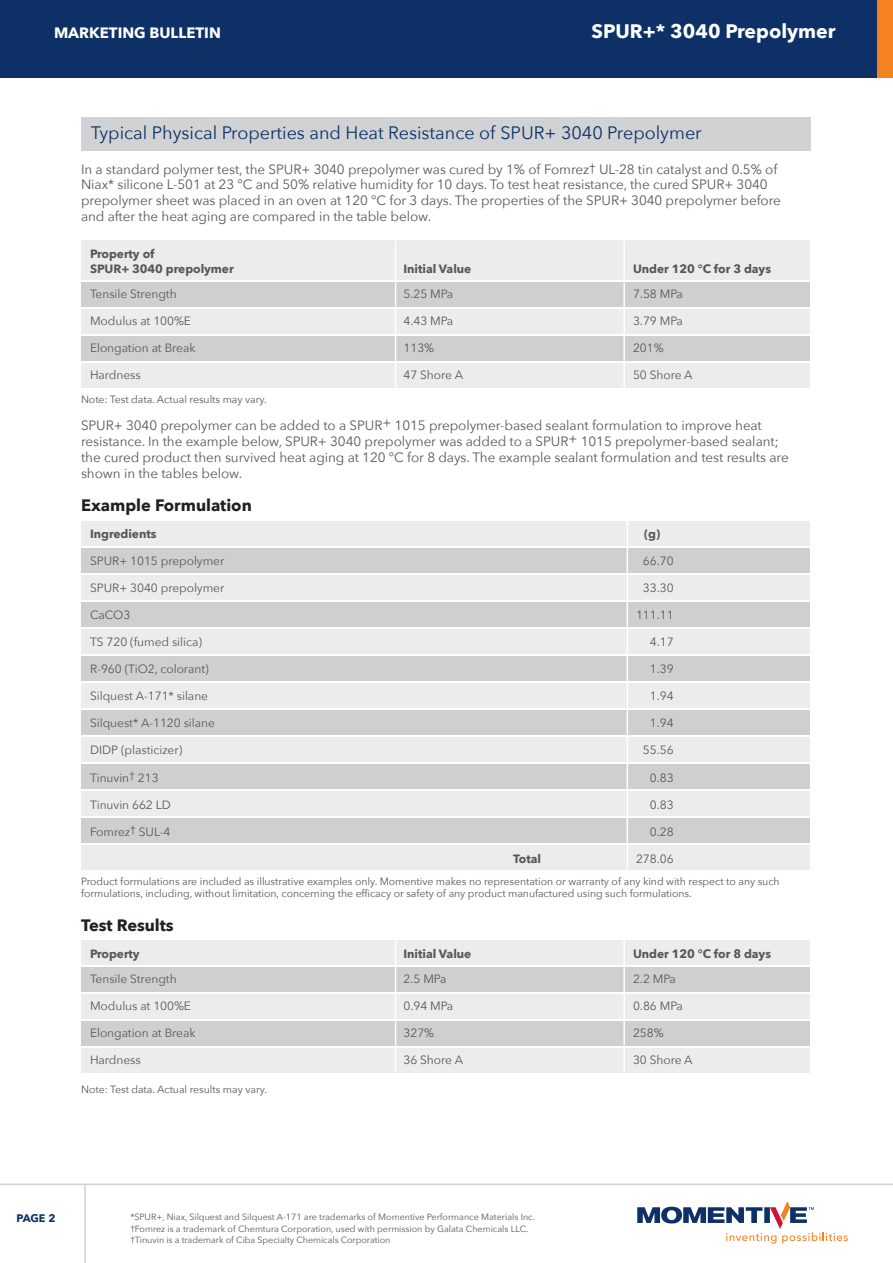
<style>
.page{position:relative;width:893px;height:1263px;background:#fff}
.page>*{position:absolute;margin:0;border:0;box-sizing:border-box;transform-origin:0 0}
.t1{font:700 19.5px "Avenir Next";color:#fff}
.t2{font:18px "Avenir Next";color:#0d3166}
.t3{font:700 16.5px "Avenir Next";color:#231f20}
.t4{font:700 15px "Avenir Next";color:#fff}
.t5{font:13.5px/15.8px "Avenir Next";letter-spacing:-.005em;color:#55585b}
.t6{font:12px "Avenir Next";letter-spacing:-.005em;color:#55585b}
.t7{font:700 12px/15px "Avenir Next";letter-spacing:-.005em;color:#55585b}
.t8{font:700 10.95px "Avenir Next";color:#0d3166}
.t9{font:10.5px/12px "Avenir Next";letter-spacing:-.005em;color:#55585b}
.t10{font:9px/11.4px "Avenir Next";color:#55585b}
.s1{font-size:12px}
.s2{font-size:8.25px}
</style>
<div class="page">
<div style="left:0;top:0;width:893px;height:77px;background:#0d3166"></div>
<div style="left:877px;top:0;width:16px;height:77px;background:#f58220"></div>
<hr style="left:84px;top:1184px;width:2px;height:79px;background:#d1d2d4">
<hr style="left:0;top:1183px;width:893px;height:2px;background:#d1d2d4">
<svg style="left:637px;top:1201px;width:211px;height:42px"></svg>
<div style="left:81px;top:117px;width:729px;height:33px;background:#d1d2d4"></div>
<div style="left:81px;top:241px;width:729px;height:39px;background:#ecedea"></div>
<div style="left:81px;top:283px;width:729px;height:24px;background:#d1cfcd"></div>
<div style="left:81px;top:310px;width:729px;height:24px;background:#ecedea"></div>
<div style="left:81px;top:337px;width:729px;height:24px;background:#d1cfcd"></div>
<div style="left:81px;top:364px;width:729px;height:24px;background:#ecedea"></div>
<hr style="left:395px;top:241px;width:1px;height:147px;background:#fff">
<hr style="left:623px;top:241px;width:2px;height:147px;background:#fff">
<div style="left:81px;top:521px;width:729px;height:24px;background:#ecedea"></div>
<div style="left:81px;top:548px;width:729px;height:24px;background:#d1cfcd"></div>
<div style="left:81px;top:575px;width:729px;height:24px;background:#ecedea"></div>
<div style="left:81px;top:602px;width:729px;height:24px;background:#d1cfcd"></div>
<div style="left:81px;top:629px;width:729px;height:24px;background:#ecedea"></div>
<div style="left:81px;top:656px;width:729px;height:24px;background:#d1cfcd"></div>
<div style="left:81px;top:683px;width:729px;height:24px;background:#ecedea"></div>
<div style="left:81px;top:710px;width:729px;height:24px;background:#d1cfcd"></div>
<div style="left:81px;top:737px;width:729px;height:24px;background:#ecedea"></div>
<div style="left:81px;top:764px;width:729px;height:24px;background:#d1cfcd"></div>
<div style="left:81px;top:791px;width:729px;height:24px;background:#ecedea"></div>
<div style="left:81px;top:818px;width:729px;height:24px;background:#d1cfcd"></div>
<div style="left:81px;top:845px;width:729px;height:24px;background:#ecedea"></div>
<hr style="left:627px;top:521px;width:1px;height:348px;background:#fff">
<div style="left:81px;top:940px;width:729px;height:24px;background:#ecedea"></div>
<div style="left:81px;top:967px;width:729px;height:24px;background:#d1cfcd"></div>
<div style="left:81px;top:994px;width:729px;height:24px;background:#ecedea"></div>
<div style="left:81px;top:1021px;width:729px;height:24px;background:#d1cfcd"></div>
<div style="left:81px;top:1048px;width:729px;height:24px;background:#ecedea"></div>
<hr style="left:395px;top:940px;width:1px;height:132px;background:#fff">
<hr style="left:623px;top:940px;width:2px;height:132px;background:#fff">
<p class="t4" style="left:54px;top:20px;width:168px">MARKETING BULLETIN</p>
<h1 class="t1" style="left:592px;top:14px;width:245px">SPUR+* 3040 Prepolymer</h1>
<h2 class="t2" style="left:91px;top:117px;width:612px">Typical Physical Properties and Heat Resistance of SPUR+ 3040 Prepolymer</h2>
<p class="t5" style="left:81px;top:161px;width:701px">In a standard polymer test, the SPUR+ 3040 prepolymer was cured by 1% of Fomrez<span class="s1">†</span> UL-28 tin catalyst and 0.5% of Niax* silicone L-501 at 23 °C and 50% relative humidity for 10 days. To test heat resistance, the cured SPUR+ 3040 prepolymer sheet was placed in an oven at 120 °C for 3 days. The properties of the SPUR+ 3040 prepolymer before and after the heat aging are compared in the table below.</p>
<p class="t7" style="left:90px;top:246px;width:145px">Property of<br>SPUR+ 3040 prepolymer</p>
<p class="t7" style="left:404px;top:261px;width:69px">Initial Value</p>
<p class="t7" style="left:633px;top:261px;width:139px">Under 120 °C for 3 days</p>
<p class="t6" style="left:90px;top:284px;width:88px">Tensile Strength</p>
<p class="t6" style="left:404px;top:284px;width:51px">5.25 MPa</p>
<p class="t6" style="left:633px;top:284px;width:51px">7.58 MPa</p>
<p class="t6" style="left:90px;top:311px;width:103px">Modulus at 100%E</p>
<p class="t6" style="left:404px;top:311px;width:51px">4.43 MPa</p>
<p class="t6" style="left:633px;top:311px;width:51px">3.79 MPa</p>
<p class="t6" style="left:90px;top:338px;width:107px">Elongation at Break</p>
<p class="t6" style="left:404px;top:338px;width:32px">113%</p>
<p class="t6" style="left:633px;top:338px;width:32px">201%</p>
<p class="t6" style="left:90px;top:365px;width:52px">Hardness</p>
<p class="t6" style="left:404px;top:365px;width:61px">47 Shore A</p>
<p class="t6" style="left:633px;top:365px;width:61px">50 Shore A</p>
<p class="t9" style="left:81px;top:393px;width:187px">Note: Test data. Actual results may vary.</p>
<p class="t5" style="left:81px;top:417px;width:709px">SPUR+ 3040 prepolymer can be added to a SPUR+ 1015 prepolymer-based sealant formulation to improve heat resistance. In the example below, SPUR+ 3040 prepolymer was added to a SPUR+ 1015 prepolymer-based sealant; the cured product then survived heat aging at 120 °C for 8 days. The example sealant formulation and test results are shown in the tables below.</p>
<p class="t3" style="left:81px;top:491px;width:172px">Example Formulation</p>
<p class="t7" style="left:90px;top:527px;width:68px">Ingredients</p>
<p class="t7" style="left:644px;top:527px;width:17px">(g)</p>
<p class="t6" style="left:90px;top:551px;width:136px">SPUR+ 1015 prepolymer</p>
<p class="t6" style="left:643px;top:551px;width:32px">66.70</p>
<p class="t6" style="left:90px;top:578px;width:136px">SPUR+ 3040 prepolymer</p>
<p class="t6" style="left:643px;top:578px;width:32px">33.30</p>
<p class="t6" style="left:90px;top:605px;width:42px">CaCO3</p>
<p class="t6" style="left:636px;top:605px;width:39px">111.11</p>
<p class="t6" style="left:90px;top:632px;width:113px">TS 720 (fumed silica)</p>
<p class="t6" style="left:650px;top:632px;width:25px">4.17</p>
<p class="t6" style="left:90px;top:659px;width:120px">R-960 (TiO2, colorant)</p>
<p class="t6" style="left:650px;top:659px;width:25px">1.39</p>
<p class="t6" style="left:90px;top:686px;width:119px">Silquest A-171* silane</p>
<p class="t6" style="left:650px;top:686px;width:25px">1.94</p>
<p class="t6" style="left:90px;top:713px;width:126px">Silquest* A-1120 silane</p>
<p class="t6" style="left:650px;top:713px;width:25px">1.94</p>
<p class="t6" style="left:90px;top:740px;width:94px">DIDP (plasticizer)</p>
<p class="t6" style="left:643px;top:740px;width:32px">55.56</p>
<p class="t6" style="left:90px;top:767px;width:70px">Tinuvin<sup>†</sup> 213</p>
<p class="t6" style="left:650px;top:767px;width:25px">0.83</p>
<p class="t6" style="left:90px;top:794px;width:82px">Tinuvin 662 LD</p>
<p class="t6" style="left:650px;top:794px;width:25px">0.83</p>
<p class="t6" style="left:90px;top:821px;width:82px">Fomrez<sup>†</sup> SUL-4</p>
<p class="t6" style="left:650px;top:821px;width:25px">0.28</p>
<p class="t7" style="left:513px;top:851px;width:29px">Total</p>
<p class="t6" style="left:636px;top:848px;width:39px">278.06</p>
<p class="t9" style="left:81px;top:874px;width:700px">Product formulations are included as illustrative examples only. Momentive makes no representation or warranty of any kind with respect to any such formulations, including, without limitation, concerning the efficacy or safety of any product manufactured using such formulations.</p>
<p class="t3" style="left:81px;top:911px;width:94px">Test Results</p>
<p class="t7" style="left:90px;top:946px;width:51px">Property</p>
<p class="t7" style="left:404px;top:946px;width:69px">Initial Value</p>
<p class="t7" style="left:633px;top:946px;width:139px">Under 120 °C for 8 days</p>
<p class="t6" style="left:90px;top:969px;width:88px">Tensile Strength</p>
<p class="t6" style="left:404px;top:969px;width:44px">2.5 MPa</p>
<p class="t6" style="left:633px;top:969px;width:44px">2.2 MPa</p>
<p class="t6" style="left:90px;top:996px;width:103px">Modulus at 100%E</p>
<p class="t6" style="left:404px;top:996px;width:51px">0.94 MPa</p>
<p class="t6" style="left:633px;top:996px;width:51px">0.86 MPa</p>
<p class="t6" style="left:90px;top:1023px;width:107px">Elongation at Break</p>
<p class="t6" style="left:404px;top:1023px;width:32px">327%</p>
<p class="t6" style="left:633px;top:1023px;width:32px">258%</p>
<p class="t6" style="left:90px;top:1050px;width:52px">Hardness</p>
<p class="t6" style="left:404px;top:1050px;width:61px">36 Shore A</p>
<p class="t6" style="left:633px;top:1050px;width:61px">30 Shore A</p>
<p class="t9" style="left:81px;top:1082px;width:187px">Note: Test data. Actual results may vary.</p>
<p class="t8" style="left:16px;top:1209px;width:40px">PAGE 2</p>
<p class="t10" style="left:130px;top:1211px;width:406px">*SPUR+, Niax, Silquest and Silquest A-171 are trademarks of Momentive Performance Materials Inc. <span class="s2">†</span>Fomrez is a trademark of Chemtura Corporation, used with permission by Galata Chemicals LLC. <sup>†</sup>Tinuvin is a trademark of Ciba Specialty Chemicals Corporation</p>
</div>
